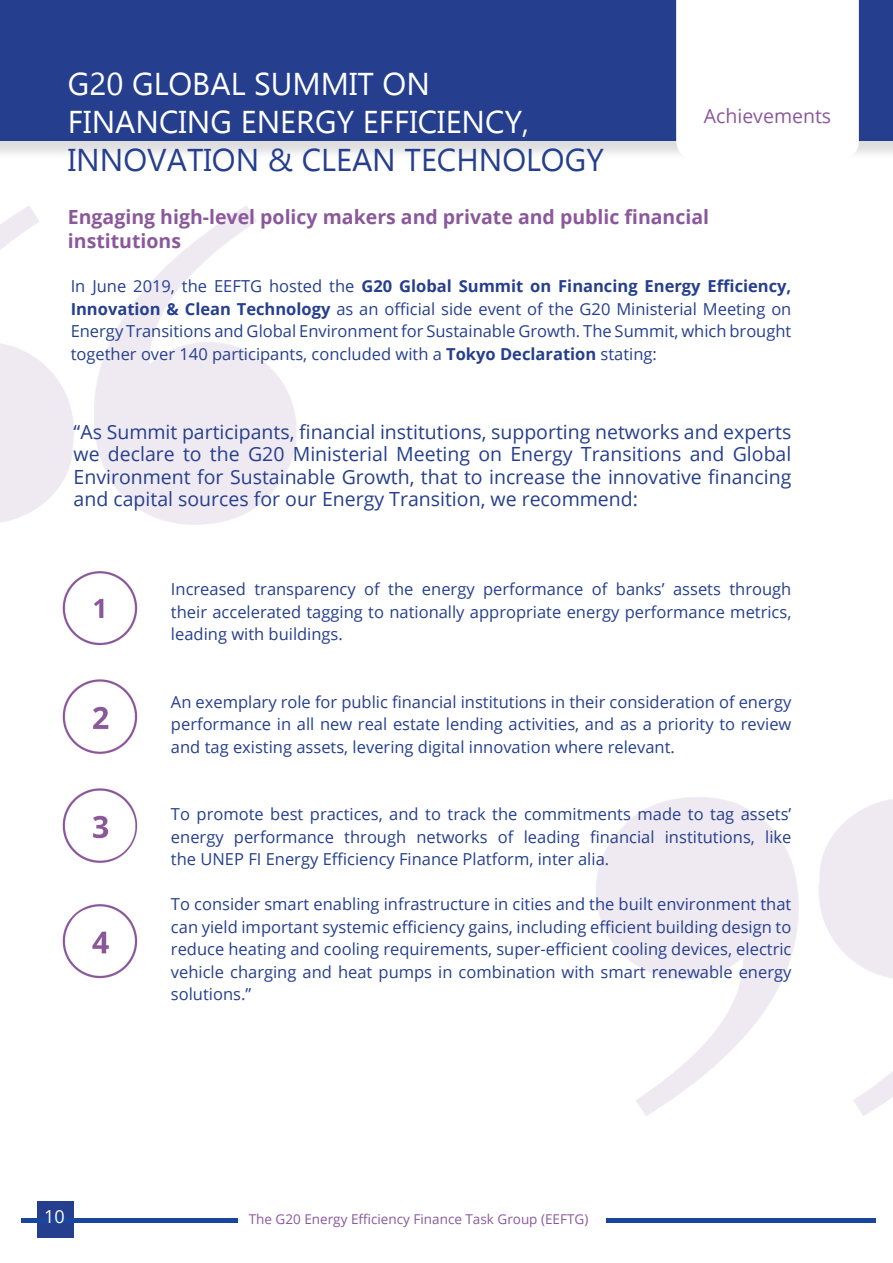
<style>
.page{position:relative;width:893px;height:1263px;background:#fff}
.page>*{position:absolute;margin:0;border:0;box-sizing:border-box;transform-origin:0 0}
.Subtilte__blue{font:31.5px/37.8px "Gadugi";color:#fff}
.Footnote_v2{font:19.5px/22.5px "Open Sans";color:#253f8e;text-align:justify}
.Subtilte__blue-2{font:700 19.5px/23.4px "Open Sans";color:#8b589b}
.Subtilte__blue-3{font:19.5px "Open Sans";color:#8b589b}
.t1{font:18px "Open Sans";color:#fff}
.Footnote_v2-2{font:16.5px/22.5px "Open Sans";color:#253f8e;text-align:justify}
.Footnote_v2-3{font:13.5px "Open Sans";color:#8b589b}
.s1{color:#253f8e}
.s2{font-weight:700}
</style>
<div class="page">
<img style="left:0;top:206px;width:893px;height:1000px">
<div style="left:38px;top:1201px;width:36px;height:37px;background:#253f8e"></div>
<div style="left:22px;top:1218px;width:854px;height:5px;background:#18469d"></div>
<div style="left:238px;top:1213px;width:368px;height:18px;background:#fff"></div>
<div style="left:0;top:2px;width:893px;height:157px;background:#231f20;opacity:.15"></div>
<div style="left:0;top:0;width:893px;height:141px;background:#253f8e"></div>
<img style="left:57px;top:676px;width:86px;height:82px">
<img style="left:57px;top:758px;width:86px;height:115px">
<img style="left:57px;top:873px;width:86px;height:135px">
<img style="left:57px;top:540px;width:86px;height:136px">
<div style="left:676px;top:0;width:183px;height:159px;background:#fff"></div>
<p class="Subtilte__blue" style="left:68px;top:65px;width:537px">G20 GLOBAL SUMMIT ON<br>FINANCING ENERGY EFFICIENCY,<br><span class="s1">INNOVATION &amp; CLEAN TECHNOLOGY</span></p>
<p class="Subtilte__blue-2" style="left:68px;top:205px;width:643px">Engaging high-level policy makers and private and public financial institutions</p>
<p class="Footnote_v2-2" style="left:71px;top:274px;width:722px">In June 2019, the EEFTG hosted the <span class="s2">G20 Global Summit on Financing Energy Efficiency, Innovation &amp; Clean Technology</span> as an official side event of the G20 Ministerial Meeting on Energy Transitions and Global Environment for Sustainable Growth. The Summit, which brought together over 140 participants, concluded with a <span class="s2">Tokyo Declaration</span> stating:</p>
<p class="Subtilte__blue-3" style="left:704px;top:102px;width:129px">Achievements</p>
<p class="Footnote_v2" style="left:74px;top:420px;width:719px">“As Summit participants, financial institutions, supporting networks and experts we declare to the G20 Ministerial Meeting on Energy Transitions and Global Environment for Sustainable Growth, that to increase the innovative financing and capital sources for our Energy Transition, we recommend:</p>
<p class="Footnote_v2-2" style="left:171px;top:578px;width:622px">Increased transparency of the energy performance of banks’ assets through their accelerated tagging to nationally appropriate energy performance metrics, leading with buildings.</p>
<p class="Footnote_v2-2" style="left:171px;top:690px;width:622px">An exemplary role for public financial institutions in their consideration of energy performance in all new real estate lending activities, and as a priority to review and tag existing assets, levering digital innovation where relevant.</p>
<p class="Footnote_v2-2" style="left:171px;top:803px;width:622px">To promote best practices, and to track the commitments made to tag assets’ energy performance through networks of leading financial institutions, like the UNEP FI Energy Efficiency Finance Platform, inter alia.</p>
<p class="Footnote_v2-2" style="left:171px;top:893px;width:622px">To consider smart enabling infrastructure in cities and the built environment that can yield important systemic efficiency gains, including efficient building design to reduce heating and cooling requirements, super-efficient cooling devices, electric vehicle charging and heat pumps in combination with smart renewable energy solutions.”</p>
<p class="t1" style="left:44px;top:1204px;width:22px">10</p>
<p class="Footnote_v2-3" style="left:249px;top:1210px;width:341px">The G20 Energy Efficiency Finance Task Group (EEFTG)</p>
</div>
